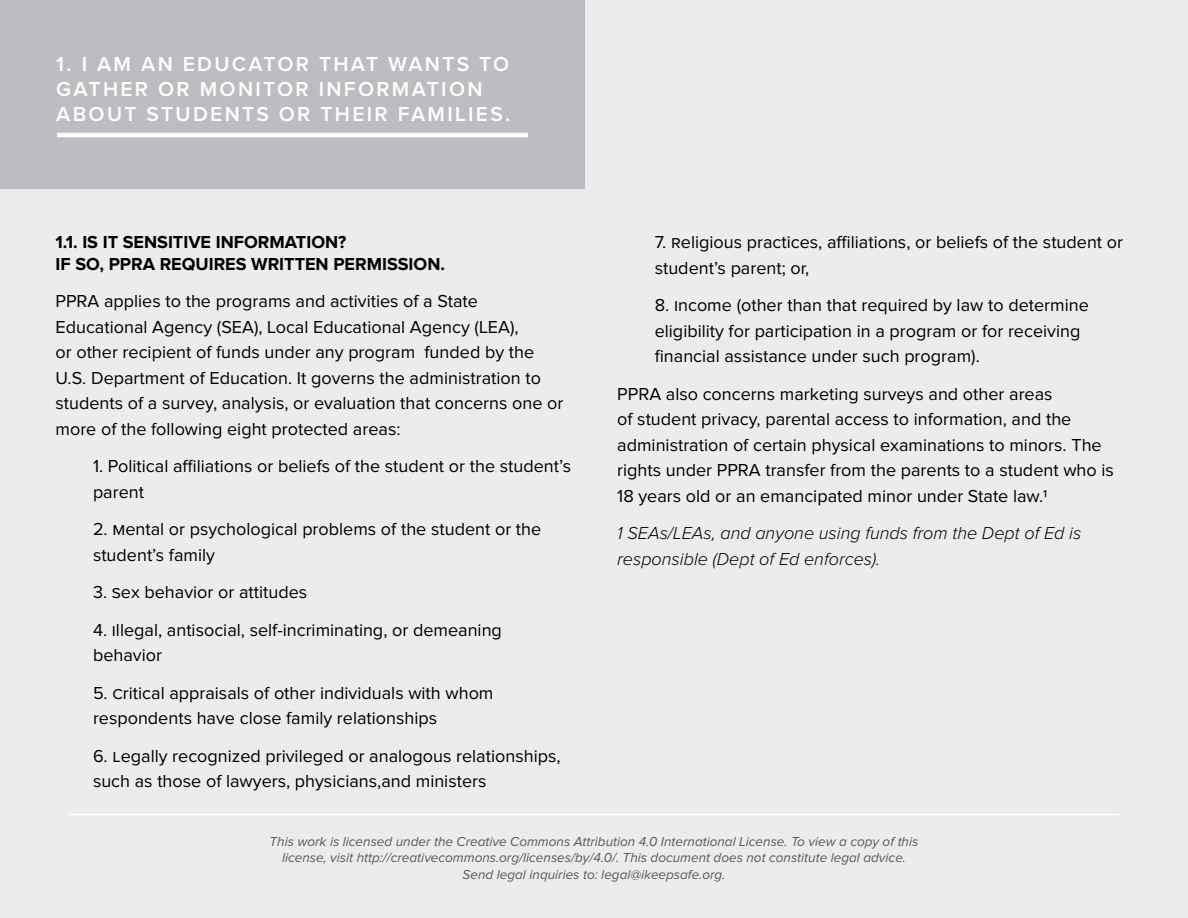
<style>
.page{position:relative;width:1188px;height:918px;background:#ececee}
.page>*{position:absolute;margin:0;border:0;box-sizing:border-box;transform-origin:0 0}
.headers{font:600 21px/25.2px "Proxima Nova";letter-spacing:.11em;color:#fff}
.t1{font:18px/25.5px "Proxima Nova";color:#000}
.t2{font:italic 300 18px/25.5px "Proxima Nova";color:#000}
.t3{font:700 18px/21.6px "Proxima Nova";color:#000}
.t4{font:italic 13.5px/16.2px "Proxima Nova";color:#57585a;text-align:center}
</style>
<div class="page">
<hr style="left:69px;top:814px;width:1050px;height:1px;background:#fff">
<div style="left:0;top:0;width:585px;height:189px;background:#bcbdc0"></div>
<hr style="left:57px;top:133px;width:471px;height:4px;background:#fff">
<p class="headers" style="left:56px;top:52px;width:454px">1. I AM AN EDUCATOR THAT WANTS TO</p>
<p class="headers" style="left:56px;top:77px;width:456px">GATHER OR MONITOR INFORMATION<br>ABOUT STUDENTS OR THEIR FAMILIES.</p>
<p class="t3" style="left:56px;top:232px;width:391px">1.1. IS IT SENSITIVE INFORMATION?<br>IF SO, PPRA REQUIRES WRITTEN PERMISSION.</p>
<p class="t1" style="left:56px;top:289px;width:509px">PPRA applies to the programs and activities of a State Educational Agency (SEA), Local Educational Agency (LEA),<br>or other recipient of funds under any program funded by the U.S. Department of Education. It governs the administration to students of a survey, analysis, or evaluation that concerns one or more of the following eight protected areas:</p>
<p class="t1" style="left:93px;top:454px;width:480px">1. Political affiliations or beliefs of the student or the student’s parent</p>
<p class="t1" style="left:93px;top:517px;width:450px">2. Mental or psychological problems of the student or the student’s family</p>
<p class="t1" style="left:93px;top:580px;width:216px">3. Sex behavior or attitudes</p>
<p class="t1" style="left:93px;top:618px;width:410px">4. Illegal, antisocial, self-incriminating, or demeaning behavior</p>
<p class="t1" style="left:93px;top:681px;width:402px">5. Critical appraisals of other individuals with whom respondents have close family relationships</p>
<p class="t1" style="left:93px;top:744px;width:469px">6. Legally recognized privileged or analogous relationships, such as those of lawyers, physicians,and ministers</p>
<p class="t1" style="left:655px;top:230px;width:470px">7. Religious practices, affiliations, or beliefs of the student or student’s parent; or,</p>
<p class="t1" style="left:655px;top:293px;width:436px">8. Income (other than that required by law to determine eligibility for participation in a program or for receiving financial assistance under such program).</p>
<p class="t1" style="left:617px;top:381px;width:498px">PPRA also concerns marketing surveys and other areas<br>of student privacy, parental access to information, and the administration of certain physical examinations to minors. The rights under PPRA transfer from the parents to a student who is 18 years old or an emancipated minor under State law.1</p>
<p class="t2" style="left:617px;top:521px;width:466px">1 SEAs/LEAs, and anyone using funds from the Dept of Ed is responsible (Dept of Ed enforces).</p>
<p class="t4" style="left:270px;top:834px;width:650px">This work is licensed under the Creative Commons Attribution 4.0 International License. To view a copy of this license, visit http://creativecommons.org/licenses/by/4.0/. This document does not constitute legal advice.<br>Send legal inquiries to: legal@ikeepsafe.org.</p>
</div>
